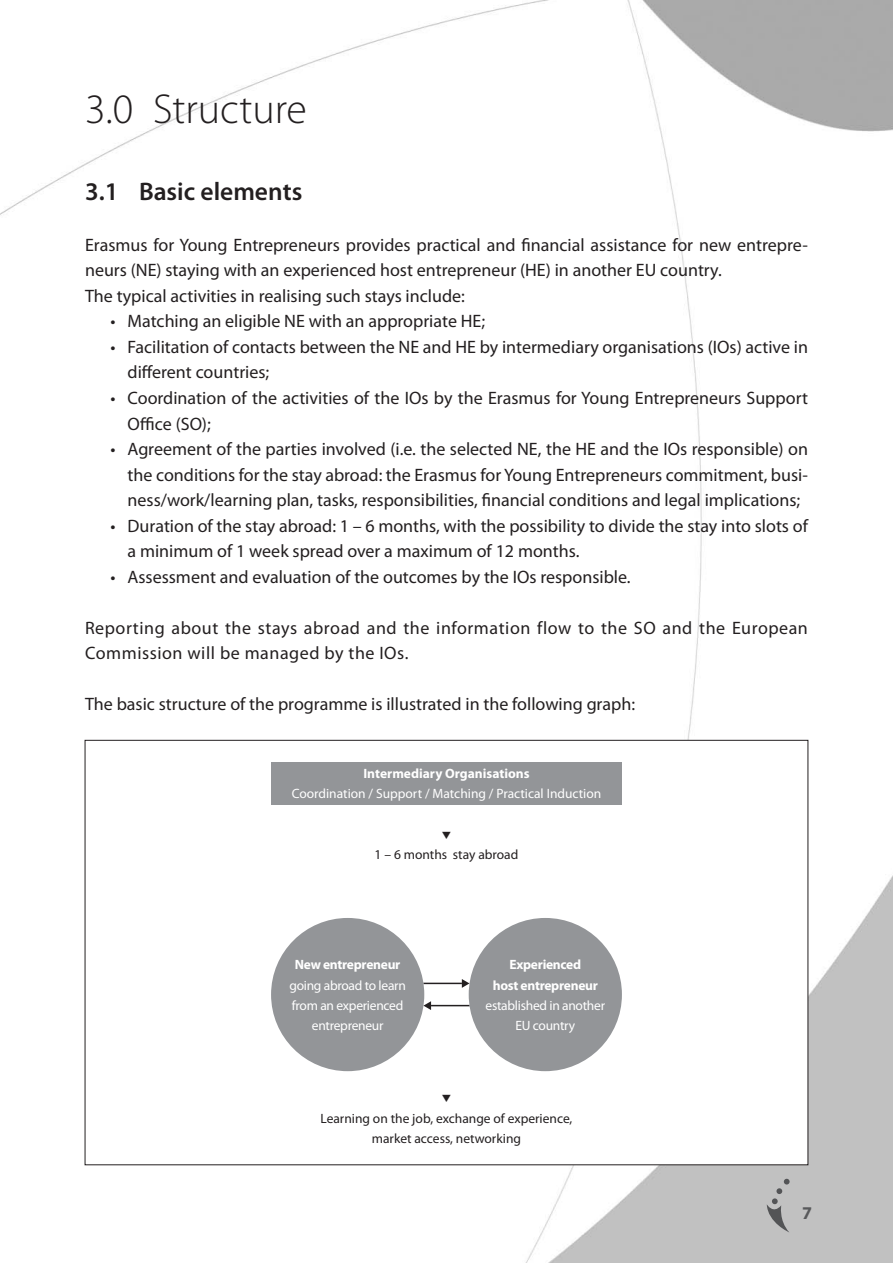
<style>
.page{position:relative;width:893px;height:1263px;background:#fff}
.page>*{position:absolute;margin:0;border:0;box-sizing:border-box;transform-origin:0 0}
.t1{font:300 42px "Myriad Pro";color:#231f20}
.t2{font:600 25.5px "Myriad Pro";color:#231f20}
.t3{font:18px/25.5px "Myriad Pro";color:#231f20}
.t4{font:18px/25.5px "Myriad Pro";letter-spacing:.03em;color:#231f20}
.t5{font:700 18px "Myriad Pro";color:#58595b}
.t6{font:13.5px/20.2px "Myriad Pro";color:#231f20;text-align:center}
.t7{font:13.5px/20.2px "Myriad Pro";letter-spacing:-.02em;color:#fff;text-align:center}
.t8{font:13.5px "Myriad Pro";color:#fff}
.t9{font:700 13.5px/20.2px "Myriad Pro";letter-spacing:-.02em;color:#fff;text-align:center}
.t10{font:700 13.5px "Myriad Pro";color:#fff}
</style>
<div class="page">
<img style="left:0;top:0;width:893px;height:1263px">
<svg style="left:767px;top:1179px;width:23px;height:53px"></svg>
<div style="left:85px;top:740px;width:723px;height:425px;background:#fff"></div>
<div style="left:271px;top:762px;width:351px;height:42px;background:#939598"></div>
<hr style="left:431px;top:1005px;width:39px;height:1px;background:#231f20">
<hr style="left:423px;top:983px;width:39px;height:1px;background:#231f20">
<div style="left:271px;top:918px;width:153px;height:153px;background:#939598;border-radius:50%"></div>
<div style="left:469px;top:918px;width:153px;height:153px;background:#939598;border-radius:50%"></div>
<svg style="left:462px;top:979px;width:7px;height:9px"></svg>
<svg style="left:423px;top:1001px;width:8px;height:9px"></svg>
<h1 class="t1" style="left:85px;top:93px;width:223px">3.0 Structure</h1>
<h2 class="t2" style="left:85px;top:182px;width:219px">3.1 Basic elements</h2>
<p class="t3" style="left:85px;top:234px;width:724px">Erasmus for Young Entrepreneurs provides practical and financial assistance for new entrepre&shy;neurs (NE) staying with an experienced host entrepreneur (HE) in another EU country.<br>The typical activities in realising such stays include:</p>
<p class="t3" style="left:111px;top:310px;width:376px">• Matching an eligible NE with an appropriate HE;</p>
<p class="t3" style="left:128px;top:336px;width:682px;text-indent:-17px">• Facilitation of contacts between the NE and HE by intermediary organisations (IOs) active in different countries;</p>
<p class="t3" style="left:128px;top:387px;width:682px;text-indent:-17px">• Coordination of the activities of the IOs by the Erasmus for Young Entrepreneurs Support<br>Office (SO);</p>
<p class="t3" style="left:128px;top:438px;width:682px;text-align:justify;text-indent:-17px">• Agreement of the parties involved (i.e. the selected NE, the HE and the IOs responsible) on the conditions for the stay abroad: the Erasmus for Young Entrepreneurs commitment, busi&shy;ness/work/learning plan, tasks, responsibilities, financial conditions and legal implications;</p>
<p class="t3" style="left:128px;top:515px;width:682px;text-indent:-17px">• Duration of the stay abroad: 1 – 6 months, with the possibility to divide the stay into slots of a minimum of 1 week spread over a maximum of 12 months.</p>
<p class="t3" style="left:111px;top:566px;width:522px">• Assessment and evaluation of the outcomes by the IOs responsible.</p>
<p class="t4" style="left:85px;top:617px;width:724px">Reporting about the stays abroad and the information flow to the SO and the European<br>Commission will be managed by the IOs.</p>
<p class="t3" style="left:85px;top:693px;width:551px">The basic structure of the programme is illustrated in the following graph:</p>
<p class="t10" style="left:363px;top:768px;width:168px">Intermediary Organisations</p>
<p class="t8" style="left:292px;top:789px;width:311px">Coordination / Support / Matching / Practical Induction</p>
<p class="t6" style="left:375px;top:846px;width:145px">1 – 6 months stay abroad</p>
<p class="t9" style="left:295px;top:956px;width:107px">New entrepreneur</p>
<p class="t7" style="left:289px;top:976px;width:118px">going abroad to learn from an experienced entrepreneur</p>
<p class="t9" style="left:493px;top:956px;width:107px">Experienced<br>host entrepreneur</p>
<p class="t7" style="left:485px;top:996px;width:121px">established in another<br>EU country</p>
<p class="t6" style="left:321px;top:1109px;width:253px">Learning on the job, exchange of experience, market access, networking</p>
<p class="t5" style="left:802px;top:1206px;width:11px">7</p>
</div>
